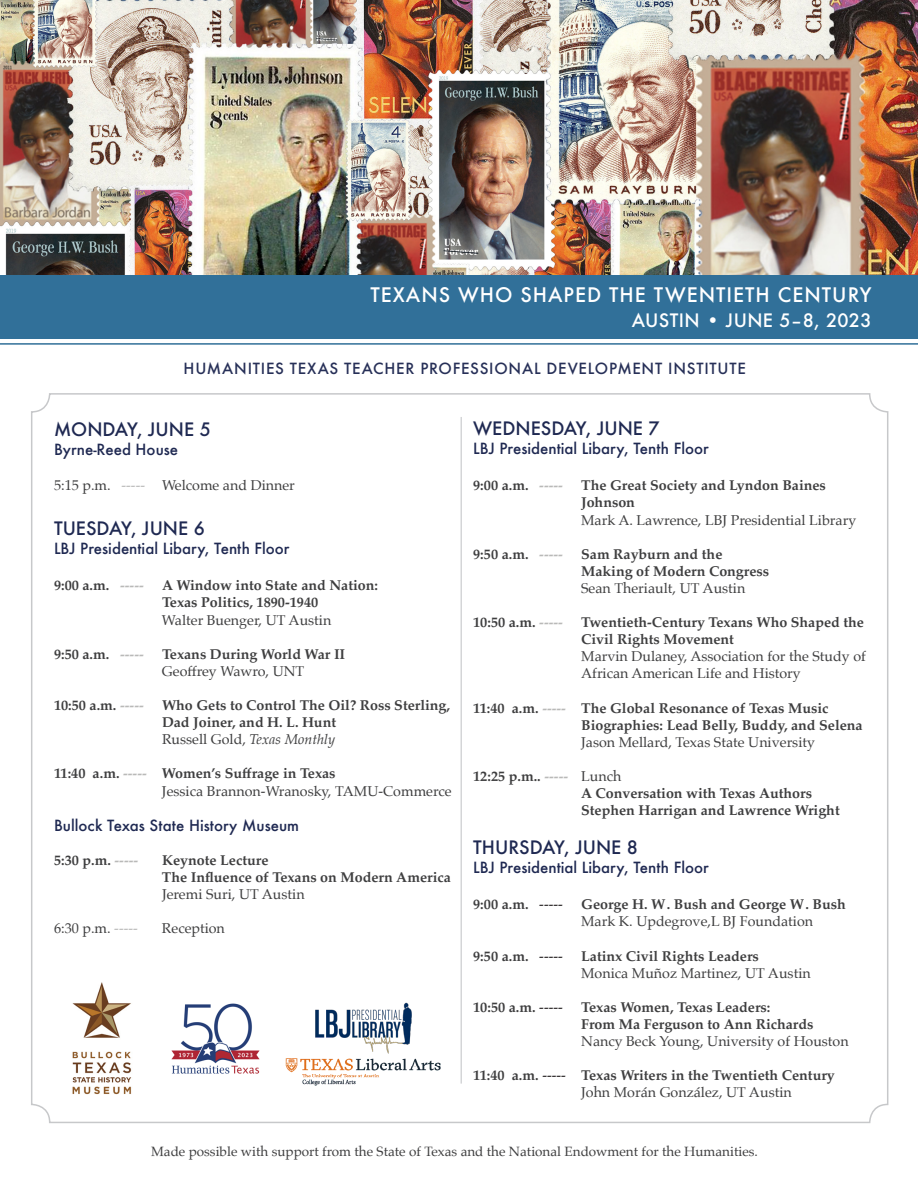
<style>
.page{position:relative;width:918px;height:1188px;background:#fff}
.page>*{position:absolute;margin:0;border:0;box-sizing:border-box;transform-origin:0 0}
.t1{font:500 19.5px "Futura";letter-spacing:.05em;color:#fff}
.t2{font:500 18px "Futura";color:#1f2952}
.t3{font:500 18px "Futura";letter-spacing:.02em;color:#fff}
.t4{font:500 15px "Futura";color:#1f2952}
.t5{font:500 15px "Futura";letter-spacing:.05em;color:#273058}
.t6{font:700 14.25px/17.1px "Palatino";color:#3e3e3f}
.t7{font:14.25px/17.1px "Palatino";color:#3e3e3f}
.t8{font:13.5px "Palatino";color:#3e3e3f}
.s1{color:#b9b9b8}
.s2{font-style:italic}
.s3{font-weight:400}
.s4{font-weight:400;color:#231f20}
</style>
<div class="page">
<img style="left:285px;top:1044px;width:176px;height:42px">
<hr style="left:461px;top:417px;width:1px;height:667px;background:#c7c8ca">
<img style="left:309px;top:1002px;width:108px;height:52px">
<img style="left:171px;top:1003px;width:89px;height:71px">
<img style="left:0;top:0;width:918px;height:288px">
<div style="left:1px;top:275px;width:917px;height:64px;background:#317099"></div>
<hr style="left:0;top:343px;width:918px;height:2px;background:#317099">
<img style="left:72px;top:982px;width:60px;height:113px">
<p class="t1" style="left:371px;top:281px;width:502px">TEXANS WHO SHAPED THE TWENTIETH CENTURY</p>
<p class="t3" style="left:632px;top:308px;width:241px">AUSTIN • JUNE 5–8, 2023</p>
<p class="t5" style="left:184px;top:358px;width:564px">HUMANITIES TEXAS TEACHER PROFESSIONAL DEVELOPMENT INSTITUTE</p>
<p class="t2" style="left:54px;top:417px;width:158px">MONDAY, JUNE 5</p>
<p class="t4" style="left:54px;top:439px;width:126px">Byrne-Reed House</p>
<p class="t7" style="left:54px;top:477px;width:242px">5:15 p.m. <span class="s1">-----</span> Welcome and Dinner</p>
<p class="t2" style="left:54px;top:516px;width:153px">TUESDAY, JUNE 6</p>
<p class="t4" style="left:54px;top:538px;width:237px">LBJ Presidential Libary, Tenth Floor</p>
<p class="t6" style="left:54px;top:577px;width:91px">9:00 a.m. <span class="s1">-----</span></p>
<p class="t6" style="left:162px;top:577px;width:218px">A Window into State and Nation:</p>
<p class="t6" style="left:162px;top:594px;width:158px">Texas Politics, 1890-1940</p>
<p class="t7" style="left:162px;top:611px;width:171px">Walter Buenger, UT Austin</p>
<p class="t6" style="left:54px;top:645px;width:91px">9:50 a.m. <span class="s1">-----</span></p>
<p class="t6" style="left:162px;top:645px;width:185px">Texans During World War II</p>
<p class="t7" style="left:162px;top:662px;width:144px">Geoffrey Wawro, UNT</p>
<p class="t6" style="left:54px;top:696px;width:91px">10:50 a.m. <span class="s1">-----</span></p>
<p class="t6" style="left:162px;top:696px;width:290px">Who Gets to Control The Oil? Ross Sterling,<br>Dad Joiner, and H. L. Hunt</p>
<p class="t7" style="left:162px;top:731px;width:175px">Russell Gold, <span class="s2">Texas Monthly</span></p>
<p class="t6" style="left:54px;top:765px;width:283px">11:40 a.m. <span class="s1">-----</span> Women’s Suffrage in Texas</p>
<p class="t7" style="left:162px;top:782px;width:291px">Jessica Brannon-Wranosky, TAMU-Commerce</p>
<p class="t4" style="left:54px;top:815px;width:247px">Bullock Texas State History Museum</p>
<p class="t6" style="left:54px;top:851px;width:86px">5:30 p.m. <span class="s1">-----</span></p>
<p class="t6" style="left:162px;top:851px;width:108px">Keynote Lecture</p>
<p class="t6" style="left:162px;top:868px;width:290px">The Influence of Texans on Modern America</p>
<p class="t7" style="left:162px;top:886px;width:144px">Jeremi Suri, UT Austin</p>
<p class="t7" style="left:54px;top:920px;width:86px">6:30 p.m. <span class="s1">-----</span></p>
<p class="t7" style="left:162px;top:920px;width:64px">Reception</p>
<p class="t2" style="left:473px;top:416px;width:188px">WEDNESDAY, JUNE 7</p>
<p class="t4" style="left:473px;top:439px;width:237px">LBJ Presidential Libary, Tenth Floor</p>
<p class="t6" style="left:473px;top:477px;width:91px">9:00 a.m. <span class="s1">-----</span></p>
<p class="t6" style="left:581px;top:477px;width:246px">The Great Society and Lyndon Baines</p>
<p class="t6" style="left:581px;top:494px;width:55px">Johnson</p>
<p class="t7" style="left:581px;top:511px;width:277px">Mark A. Lawrence, LBJ Presidential Library</p>
<p class="t6" style="left:473px;top:545px;width:91px">9:50 a.m. <span class="s1">-----</span></p>
<p class="t6" style="left:581px;top:545px;width:143px">Sam Rayburn and the</p>
<p class="t6" style="left:581px;top:562px;width:190px">Making of Modern Congress</p>
<p class="t7" style="left:581px;top:579px;width:166px">Sean Theriault, UT Austin</p>
<p class="t6" style="left:473px;top:613px;width:91px">10:50 a.m. <span class="s1">-----</span></p>
<p class="t6" style="left:581px;top:613px;width:284px">Twentieth-Century Texans Who Shaped the<br>Civil Rights Movement</p>
<p class="t7" style="left:581px;top:648px;width:286px">Marvin Dulaney, Association for the Study of<br>African American Life and History</p>
<p class="t6" style="left:581px;top:699px;width:283px;text-indent:-108px">11:40 a.m. <span class="s1">-----</span> The Global Resonance of Texas Music<br>Biographies: Lead Belly, Buddy, and Selena</p>
<p class="t7" style="left:581px;top:733px;width:235px">Jason Mellard, Texas State University</p>
<p class="t6" style="left:473px;top:767px;width:150px">12:25 p.m.. <span class="s1">-----</span> <span class="s3">Lunch</span></p>
<p class="t6" style="left:581px;top:784px;width:232px">A Conversation with Texas Authors</p>
<p class="t6" style="left:581px;top:802px;width:260px">Stephen Harrigan and Lawrence Wright</p>
<p class="t2" style="left:473px;top:835px;width:166px">THURSDAY, JUNE 8</p>
<p class="t4" style="left:473px;top:857px;width:237px">LBJ Presidential Libary, Tenth Floor</p>
<p class="t6" style="left:473px;top:896px;width:91px">9:00 a.m. <span class="s4">-----</span></p>
<p class="t6" style="left:581px;top:896px;width:266px">George H. W. Bush and George W. Bush</p>
<p class="t7" style="left:581px;top:913px;width:233px">Mark K. Updegrove,L BJ Foundation</p>
<p class="t6" style="left:473px;top:947px;width:91px">9:50 a.m. <span class="s4">-----</span></p>
<p class="t6" style="left:581px;top:947px;width:179px">Latinx Civil Rights Leaders</p>
<p class="t7" style="left:581px;top:964px;width:231px">Monica Muñoz Martinez, UT Austin</p>
<p class="t6" style="left:473px;top:998px;width:91px">10:50 a.m. <span class="s4">-----</span></p>
<p class="t6" style="left:581px;top:998px;width:191px">Texas Women, Texas Leaders:</p>
<p class="t6" style="left:581px;top:1015px;width:234px">From Ma Ferguson to Ann Richards</p>
<p class="t7" style="left:581px;top:1033px;width:269px">Nancy Beck Young, University of Houston</p>
<p class="t6" style="left:473px;top:1067px;width:363px">11:40 a.m. <span class="s4">-----</span> Texas Writers in the Twentieth Century</p>
<p class="t7" style="left:581px;top:1084px;width:212px">John Morán González, UT Austin</p>
<p class="t8" style="left:151px;top:1140px;width:608px">Made possible with support from the State of Texas and the National Endowment for the Humanities.</p>
</div>
